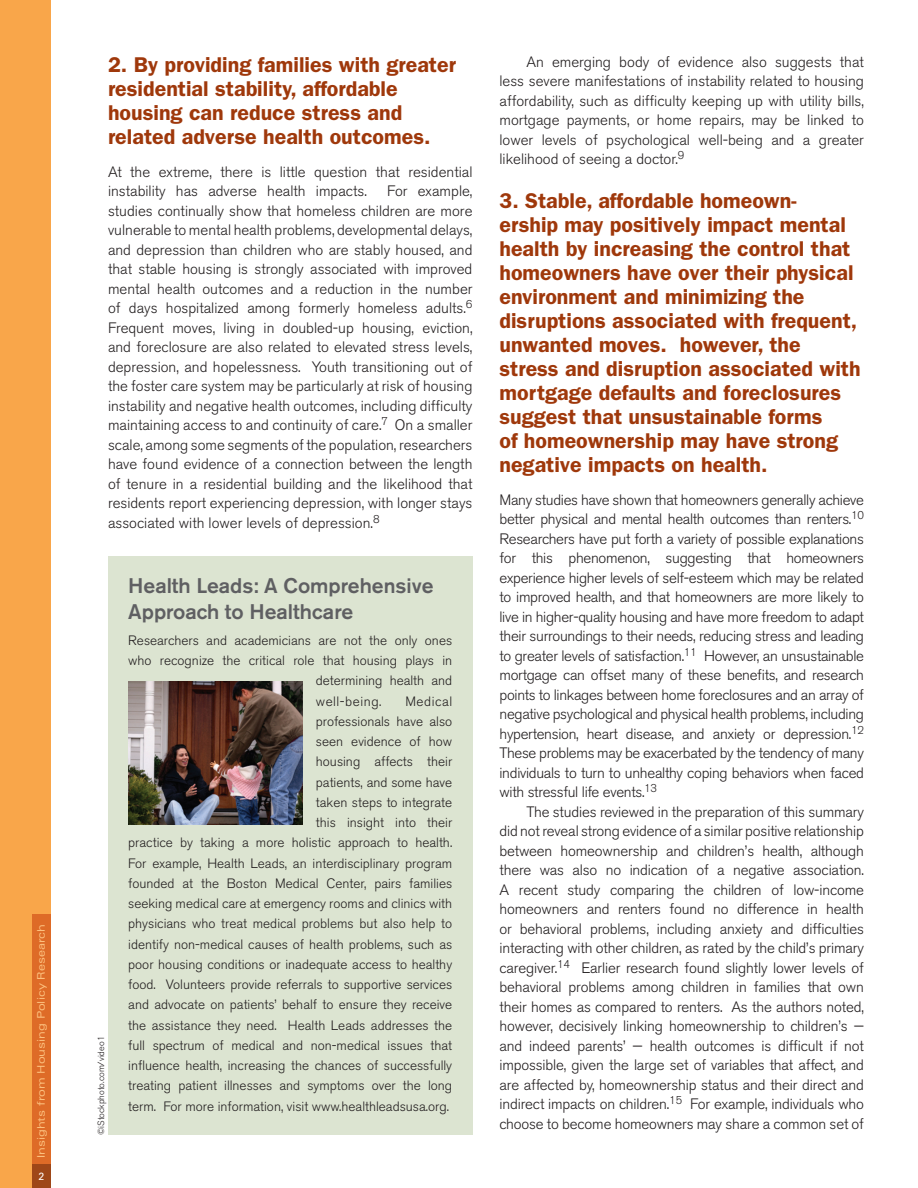
<style>
.page{position:relative;width:918px;height:1188px;background:#fff}
.page>*{position:absolute;margin:0;border:0;box-sizing:border-box;transform-origin:0 0}
.Subhead{font:600 21.45px/24px "Franklin Gothic";color:#9f380b}
.Boxed_Hed{font:500 21px/25.5px "Akzidenz Grotesk BE";color:#5f5f62}
.Text{font:300 15px/19.5px "Akzidenz Grotesk BE";color:#231f20;text-align:justify}
.textindent{font:300 15px/19.5px "Akzidenz Grotesk BE";letter-spacing:-.005em;color:#231f20;text-align:justify}
.Boxtext{font:300 13.5px/20.2px "Akzidenz Grotesk BE";color:#231f20;text-align:right}
.Boxtext-2{font:300 13.5px "Akzidenz Grotesk BE";letter-spacing:.04em;color:#231f20}
.t1{font:expanded 10.5px "Univers";color:#fcc07e}
.t2{font:10.5px "Univers";color:#fff}
.Credit{font:300 9px "Akzidenz Grotesk BE";color:#231f20}
</style>
<div class="page">
<div style="left:0;top:0;width:51px;height:1188px;background:#f9a64a"></div>
<div style="left:32px;top:914px;width:19px;height:274px;background:#de6b27"></div>
<div style="left:32px;top:1164px;width:19px;height:24px;background:#9e4718"></div>
<div style="left:108px;top:556px;width:364px;height:579px;background:#dce4d1"></div>
<img style="left:128px;top:681px;width:174px;height:143px">
<p class="t1" style="left:35px;top:1158px;width:236px;rotate:-90deg">Insights from Housing Policy Research</p>
<p class="t2" style="left:39px;top:1170px;width:7px">2</p>
<p class="Subhead" style="left:108px;top:52px;width:350px">2. By providing families with greater residential stability, affordable housing can reduce stress and related adverse health outcomes.</p>
<p class="Text" style="left:108px;top:162px;width:366px">At the extreme, there is little question that residential instability has adverse health impacts.</p>
<p class="Text" style="left:108px;top:182px;width:366px;text-indent:279px">For example, studies continually show that homeless children are more vulnerable to mental health problems, developmental delays, and depression than children who are stably housed, and that stable housing is strongly associated with improved mental health outcomes and a reduction in the number of days hospitalized among formerly homeless adults.<sup>6<br></sup>Frequent moves, living in doubled-up housing, eviction, and foreclosure are also related to elevated stress levels, depression, and hopelessness. Youth transitioning out of the foster care system may be particularly at risk of housing instability and negative health outcomes, including difficulty maintaining access to and continuity of care.<sup>7</sup> On a smaller scale, among some segments of the population, researchers have found evidence of a connection between the length of tenure in a residential building and the likelihood that residents report experiencing depression, with longer stays associated with lower levels of depression.<sup>8</sup></p>
<p class="Credit" style="left:96px;top:1135px;width:100px;rotate:-90deg">©iStockphoto.com/video1</p>
<p class="Boxed_Hed" style="left:128px;top:573px;width:307px">Health Leads: A Comprehensive<br>Approach to Healthcare</p>
<p class="Boxtext" style="left:128px;top:630px;width:325px">Researchers and academicians are not the only ones</p>
<p class="Boxtext" style="left:128px;top:651px;width:325px">who recognize the critical role that housing plays in</p>
<p class="Boxtext" style="left:316px;top:671px;width:138px">determining health and</p>
<p class="Boxtext-2" style="left:316px;top:693px;width:67px">well-being.</p>
<p class="Boxtext" style="left:128px;top:691px;width:326px">Medical<br>professionals have also<br>seen evidence of how<br>housing affects their<br>patients, and some have<br>taken steps to integrate<br>this insight into their<br>practice by taking a more holistic approach to health.<br>For example, Health Leads, an interdisciplinary program founded at the Boston Medical Center, pairs families seeking medical care at emergency rooms and clinics with physicians who treat medical problems but also help to identify non-medical causes of health problems, such as poor housing conditions or inadequate access to healthy food. Volunteers provide referrals to supportive services and advocate on patients’ behalf to ensure they receive the assistance they need. Health Leads addresses the full spectrum of medical and non-medical issues that influence health, increasing the chances of successfully treating patient illnesses and symptoms over the long term. For more information, visit www.healthleadsusa.org.</p>
<p class="textindent" style="left:500px;top:52px;width:366px;text-indent:27px">An emerging body of evidence also suggests that less severe manifestations of instability related to housing affordability, such as difficulty keeping up with utility bills, mortgage payments, or home repairs, may be linked to lower levels of psychological well-being and a greater likelihood of seeing a doctor.<sup>9</sup></p>
<p class="Subhead" style="left:500px;top:188px;width:363px">3. Stable, affordable homeown-<br>ership may positively impact mental health by increasing the control that homeowners have over their physical environment and minimizing the disruptions associated with frequent, unwanted moves. however, the stress and disruption associated with mortgage defaults and foreclosures suggest that unsustainable forms<br>of homeownership may have strong negative impacts on health.</p>
<p class="Text" style="left:500px;top:490px;width:366px">Many studies have shown that homeowners generally achieve better physical and mental health outcomes than renters.<sup>10<br></sup>Researchers have put forth a variety of possible explanations for this phenomenon, suggesting that homeowners experience higher levels of self-esteem which may be related to improved health, and that homeowners are more likely to live in higher-quality housing and have more freedom to adapt their surroundings to their needs, reducing stress and leading to greater levels of satisfaction.<sup>11</sup> However, an unsustainable mortgage can offset many of these benefits, and research points to linkages between home foreclosures and an array of negative psychological and physical health problems, including hypertension, heart disease, and anxiety or depression.<sup>12<br></sup>These problems may be exacerbated by the tendency of many individuals to turn to unhealthy coping behaviors when faced with stressful life events.<sup>13</sup></p>
<p class="textindent" style="left:500px;top:802px;width:366px;text-indent:27px">The studies reviewed in the preparation of this summary did not reveal strong evidence of a similar positive relationship between homeownership and children’s health, although there was also no indication of a negative association.<br>A recent study comparing the children of low-income homeowners and renters found no difference in health or behavioral problems, including anxiety and difficulties interacting with other children, as rated by the child’s primary caregiver.<sup>14</sup> Earlier research found slightly lower levels of behavioral problems among children in families that own their homes as compared to renters. As the authors noted, however, decisively linking homeownership to children’s — and indeed parents’ — health outcomes is difficult if not impossible, given the large set of variables that affect, and are affected by, homeownership status and their direct and indirect impacts on children.<sup>15</sup> For example, individuals who choose to become homeowners may share a common set of</p>
</div>
